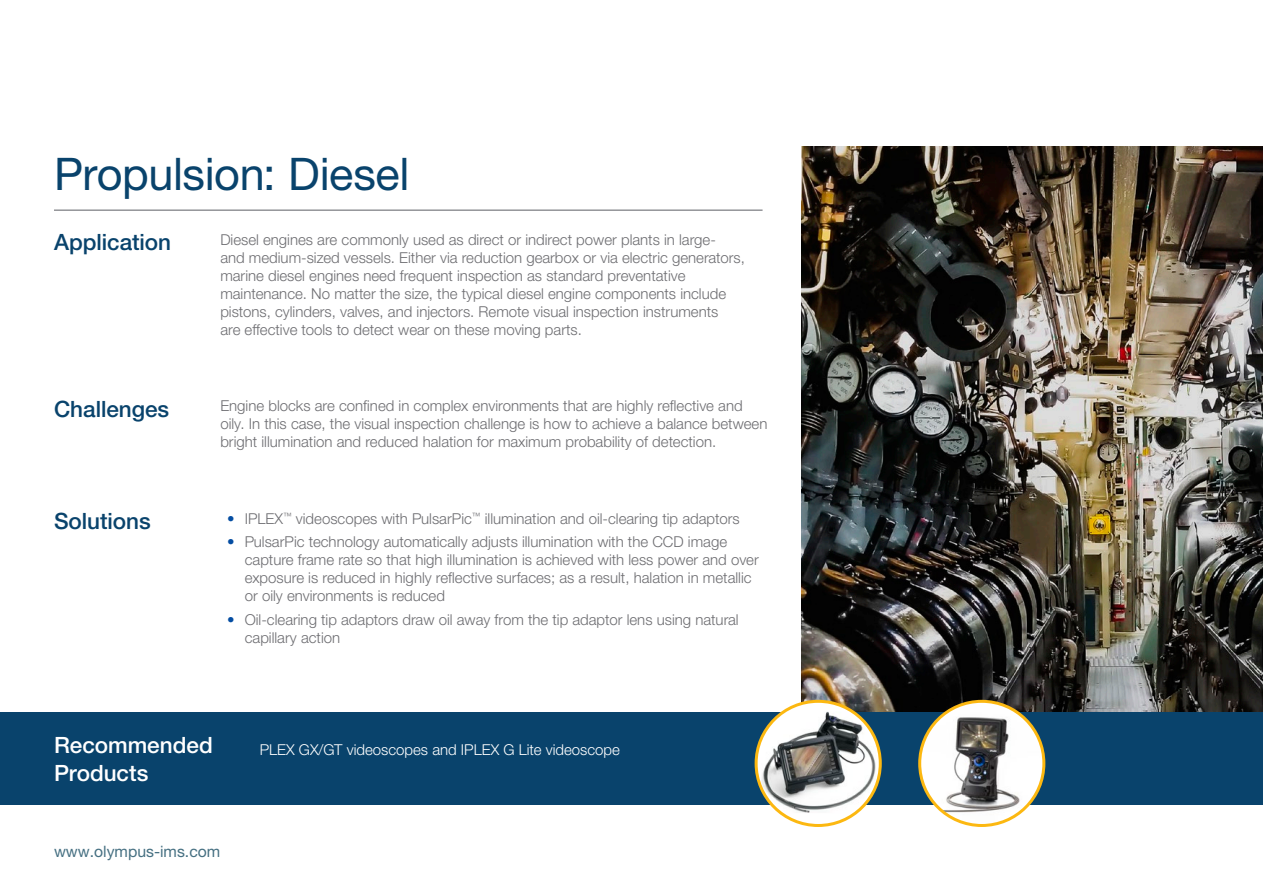
<style>
.page{position:relative;width:1263px;height:893px;background:#fff}
.page>*{position:absolute;margin:0;border:0;box-sizing:border-box;transform-origin:0 0}
.Title_1{font:45px "Helvetica Neue LTW1 G";letter-spacing:-.01em;color:#09436c}
.Title_1-2{font:500 22.5px "Helvetica Neue LTW1 G";color:#09436c}
.Title_1-3{font:500 22.5px/28.5px "Helvetica Neue LTW1 G";color:#fff}
.t1{font:15.75px "Helvetica Neue LTW1 G";color:#467082}
.Text{font:300 15px/18px "Helvetica Neue LTW1 G";color:#6d6d71}
.Text-2{font:300 15px "Helvetica Neue LTW1 G";color:#fff}
.s1{color:#044da2}
</style>
<div class="page">
<img style="left:801px;top:147px;width:462px;height:566px">
<div style="left:0;top:713px;width:1263px;height:92px;background:#09436c"></div>
<img style="left:920px;top:701px;width:124px;height:122px">
<div style="left:918px;top:700px;width:127px;height:127px;border:3px solid #fcb811;border-radius:50%"></div>
<svg style="left:756px;top:701px;width:124px;height:124px"></svg>
<img style="left:761px;top:711px;width:118px;height:102px">
<div style="left:755px;top:700px;width:127px;height:127px;border:3px solid #fcb811;border-radius:50%"></div>
<hr style="left:54px;top:209px;width:708px;height:2px;background:#939498">
<p class="Title_1" style="left:54px;top:147px;width:357px">Propulsion: Diesel</p>
<p class="Text" style="left:220px;top:230px;width:526px">Diesel engines are commonly used as direct or indirect power plants in large-<br>and medium-sized vessels. Either via reduction gearbox or via electric generators, marine diesel engines need frequent inspection as standard preventative maintenance. No matter the size, the typical diesel engine components include pistons, cylinders, valves, and injectors. Remote visual inspection instruments<br>are effective tools to detect wear on these moving parts.</p>
<p class="Title_1-2" style="left:54px;top:228px;width:119px">Application</p>
<p class="Title_1-2" style="left:54px;top:395px;width:117px">Challenges</p>
<p class="Title_1-2" style="left:54px;top:508px;width:98px">Solutions</p>
<p class="Text" style="left:220px;top:397px;width:549px">Engine blocks are confined in complex environments that are highly reflective and oily. In this case, the visual inspection challenge is how to achieve a balance between bright illumination and reduced halation for maximum probability of detection.</p>
<p class="Text" style="left:227px;top:509px;width:514px"><span class="s1">•</span> IPLEX<sup>™</sup> videoscopes with PulsarPic<sup>™</sup> illumination and oil-clearing tip adaptors</p>
<p class="Text" style="left:245px;top:533px;width:516px;text-indent:-18px"><span class="s1">•</span> PulsarPic technology automatically adjusts illumination with the CCD image capture frame rate so that high illumination is achieved with less power and over exposure is reduced in highly reflective surfaces; as a result, halation in metallic or oily environments is reduced</p>
<p class="Text" style="left:245px;top:610px;width:495px;text-indent:-18px"><span class="s1">•</span> Oil-clearing tip adaptors draw oil away from the tip adaptor lens using natural capillary action</p>
<p class="Title_1-3" style="left:54px;top:730px;width:160px">Recommended<br>Products</p>
<p class="Text-2" style="left:260px;top:740px;width:362px">PLEX GX/GT videoscopes and IPLEX G Lite videoscope</p>
<p class="t1" style="left:54px;top:842px;width:168px">www.olympus-ims.com</p>
</div>
